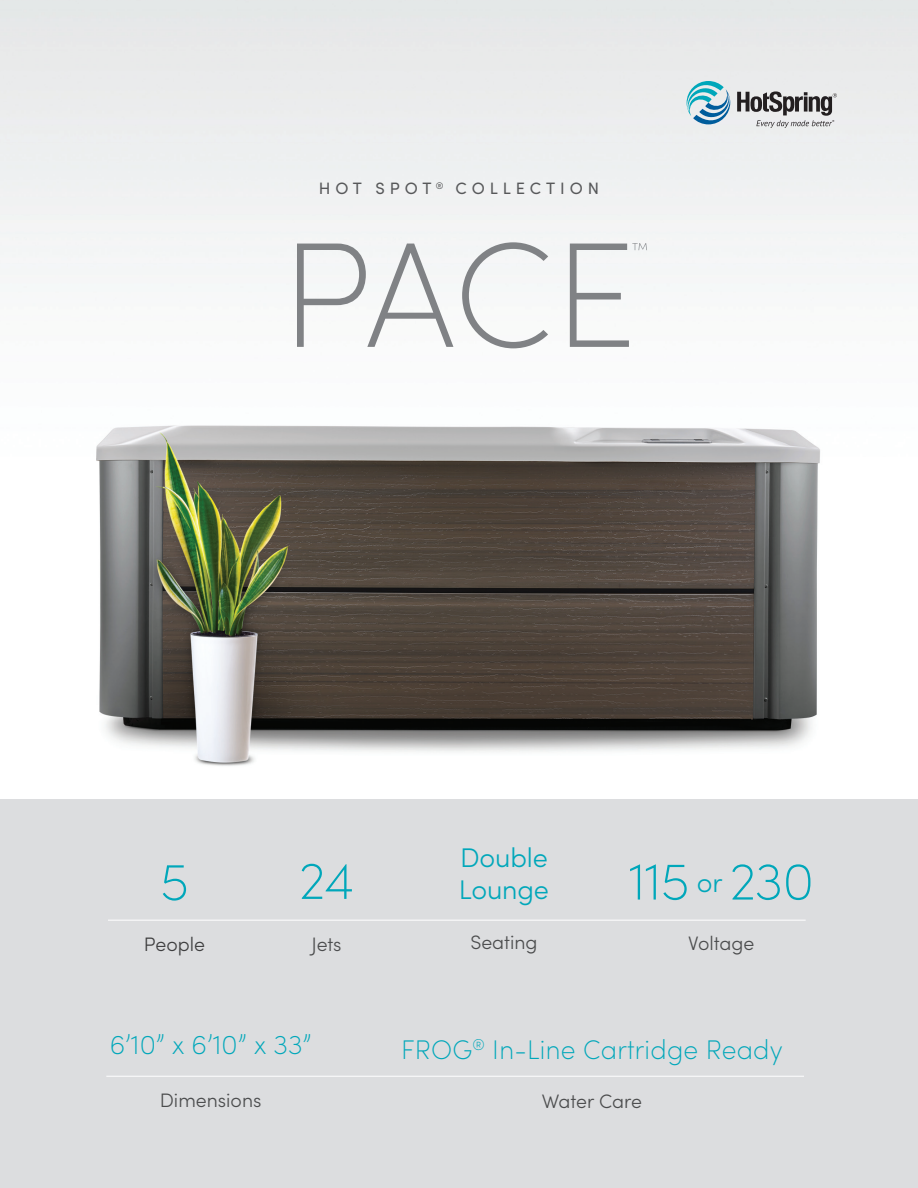
<style>
.page{position:relative;width:918px;height:1188px;background:#fff}
.page>*{position:absolute;margin:0;border:0;box-sizing:border-box;transform-origin:0 0}
.t1{font:200 150px "Sofia Pro";color:#808285}
.t2{font:200 52.5px "Sofia Pro";letter-spacing:-.01em;color:#00a7ba}
.t3{font:200 27px "Sofia Pro";letter-spacing:.01em;color:#00a7ba}
.t4{font:300 27px "Sofia Pro";letter-spacing:-.005em;color:#00a7ba}
.t5{font:300 19.5px "Sofia Pro";color:#4b4c4d}
.t6{font:300 19.5px "Sofia Pro";color:#3e3e3f}
.t7{font:16.5px "Sofia Pro";letter-spacing:.3em;color:#57585a}
.s1{font-weight:300;font-size:27px}
</style>
<div class="page">
<img style="left:0;top:0;width:918px;height:766px">
<div style="left:0;top:799px;width:918px;height:389px;background:#dcdddf"></div>
<svg style="left:632px;top:243px;width:15px;height:7px"></svg>
<svg style="left:682px;top:75px;width:155px;height:56px;background:#bbc6ca"></svg>
<hr style="left:108px;top:920px;width:698px;height:1px;background:#fff">
<hr style="left:106px;top:1076px;width:698px;height:1px;background:#fff">
<p class="t7" style="left:319px;top:176px;width:282px">HOT SPOT <sup>®</sup> COLLECTION</p>
<p class="t1" style="left:281px;top:187px;width:357px">PACE</p>
<p class="t2" style="left:160px;top:844px;width:30px">5</p>
<p class="t6" style="left:144px;top:930px;width:63px">People</p>
<p class="t4" style="left:460px;top:838px;width:89px">Double</p>
<p class="t4" style="left:459px;top:870px;width:92px">Lounge</p>
<p class="t2" style="left:299px;top:843px;width:56px">24</p>
<p class="t5" style="left:311px;top:930px;width:32px">Jets</p>
<p class="t5" style="left:470px;top:928px;width:69px">Seating</p>
<p class="t2" style="left:629px;top:843px;width:187px">115 <span class="s1">or</span> 230</p>
<p class="t5" style="left:688px;top:929px;width:68px">Voltage</p>
<p class="t3" style="left:110px;top:1025px;width:203px">6’10” x 6’10” x 33”</p>
<p class="t5" style="left:160px;top:1086px;width:103px">Dimensions</p>
<p class="t3" style="left:401px;top:1030px;width:383px">FROG<sup>®</sup> In-Line Cartridge Ready</p>
<p class="t5" style="left:542px;top:1087px;width:102px">Water Care</p>
</div>
